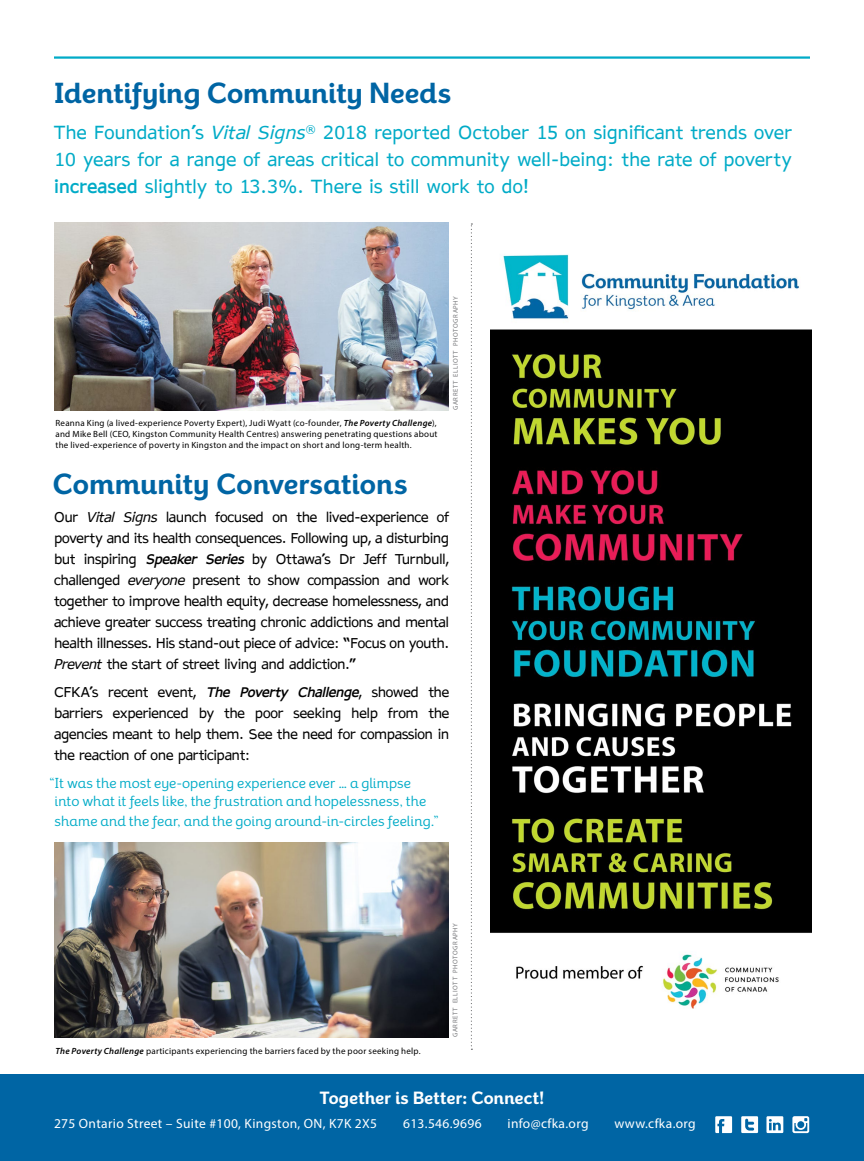
<style>
.page{position:relative;width:864px;height:1161px;background:#fff}
.page>*{position:absolute;margin:0;border:0;box-sizing:border-box;transform-origin:0 0}
.Heading{font:700 27px "Exuberance Primary";letter-spacing:.01em;color:#0065a4}
.Smaller_Pull_Quote{font:18px/27px "AP Hont";letter-spacing:-.01em;color:#00abc7;text-align:justify}
.t1{font:700 16.5px "Exuberance Primary";letter-spacing:.015em;color:#fff}
.t2{font:13.5px/21px "AP Hont";letter-spacing:-.025em;color:#000;text-align:justify}
.Smaller_Pull_Quote-2{font:13.5px/18px "Exuberance Primary";color:#00abc7}
.Contact_Info{font:13.5px "Myriad Pro";letter-spacing:.025em;color:#fff}
.Credits{font:9px/11.2px "Myriad Pro";letter-spacing:.03em;color:#000;text-align:justify}
.Photo_Credit{font:6.75px "Myriad Pro";letter-spacing:.09em;color:#77787b}
.s1{font-style:italic}
.s2{font-weight:700}
.s3{font-weight:600;font-style:italic}
.s4{font-weight:700;font-style:italic}
</style>
<div class="page">
<div style="left:0;top:1074px;width:864px;height:87px;background:#0065a4"></div>
<hr style="left:54px;top:56px;width:756px;height:3px;background:#00abc7">
<svg style="left:715px;top:1116px;width:17px;height:17px"></svg>
<svg style="left:741px;top:1116px;width:17px;height:17px"></svg>
<svg style="left:766px;top:1116px;width:17px;height:17px"></svg>
<svg style="left:792px;top:1116px;width:17px;height:17px"></svg>
<img style="left:54px;top:222px;width:394px;height:189px">
<img style="left:491px;top:254px;width:321px;height:755px">
<svg style="left:471px;top:223px;width:1px;height:827px"></svg>
<img style="left:54px;top:843px;width:394px;height:194px">
<p class="Heading" style="left:54px;top:76px;width:399px">Identifying Community Needs</p>
<p class="Smaller_Pull_Quote" style="left:54px;top:119px;width:740px">The Foundation’s <span class="s1">Vital Signs</span><sup>®</sup> 2018 reported October 15 on significant trends over 10 years for a range of areas critical to community well-being: the rate of poverty <span class="s2">increased</span> slightly to 13.3%. There is still work to do!</p>
<p class="Credits" style="left:56px;top:417px;width:384px">Reanna King (a lived-experience Poverty Expert), Judi Wyatt (co-founder, <span class="s3">The Poverty Challenge</span>), and Mike Bell (CEO, Kingston Community Health Centres) answering penetrating questions about the lived-experience of poverty in Kingston and the impact on short and long-term health.</p>
<p class="Heading" style="left:53px;top:467px;width:356px">Community Conversations</p>
<p class="Photo_Credit" style="left:451px;top:410px;width:116px;rotate:-90deg">GARRETT ELLIOTT PHOTOGRAPHY</p>
<p class="t2" style="left:54px;top:506px;width:397px">Our <span class="s1">Vital Signs</span> launch focused on the lived-experience of poverty and its health consequences. Following up, a disturbing but inspiring <span class="s4">Speaker Series</span> by Ottawa’s Dr Jeff Turnbull, challenged <span class="s1">everyone</span> present to show compassion and work together to improve health equity, decrease homelessness, and achieve greater success treating chronic addictions and mental health illnesses. His stand-out piece of advice: “Focus on youth.<br><span class="s1">Prevent</span> the start of street living and addiction.”</p>
<p class="t2" style="left:54px;top:681px;width:397px">CFKA’s recent event, <span class="s4">The Poverty Challenge</span>, showed the barriers experienced by the poor seeking help from the agencies meant to help them. See the need for compassion in the reaction of one participant:</p>
<p class="Smaller_Pull_Quote-2" style="left:55px;top:774px;width:373px;text-indent:-5px">“It was the most eye-opening experience ever … a glimpse into what it feels like, the frustration and hopelessness, the</p>
<p class="Smaller_Pull_Quote-2" style="left:55px;top:812px;width:386px">shame and the fear, and the going around-in-circles feeling.”</p>
<p class="Credits" style="left:56px;top:1045px;width:367px"><span class="s3">The Poverty Challenge</span> participants experiencing the barriers faced by the poor seeking help.</p>
<p class="Photo_Credit" style="left:451px;top:1037px;width:116px;rotate:-90deg">GARRETT ELLIOTT PHOTOGRAPHY</p>
<p class="t1" style="left:320px;top:1088px;width:226px">Together is Better: Connect!</p>
<p class="Contact_Info" style="left:54px;top:1115px;width:325px">275 Ontario Street – Suite #100, Kingston, ON, K7K 2X5</p>
<p class="Contact_Info" style="left:403px;top:1115px;width:80px">613.546.9696</p>
<p class="Contact_Info" style="left:508px;top:1115px;width:82px">info@cfka.org</p>
<p class="Contact_Info" style="left:614px;top:1115px;width:83px">www.cfka.org</p>
</div>
